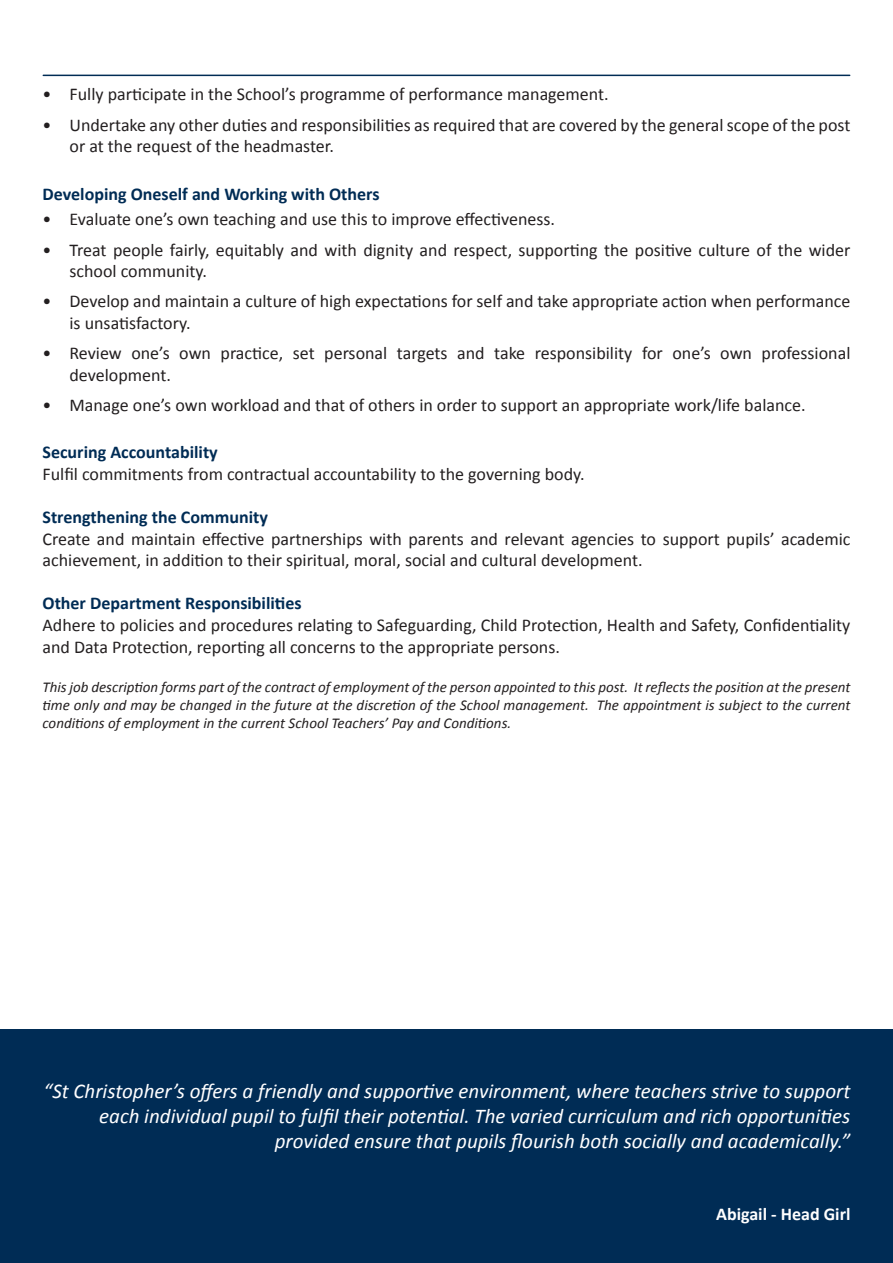
<style>
.page{position:relative;width:893px;height:1263px;background:#fff}
.page>*{position:absolute;margin:0;border:0;box-sizing:border-box;transform-origin:0 0}
.t1{font:italic 21px/25.2px "Calibri";color:#fff;text-align:right}
.t2{font:18px/21.6px "Calibri";color:#231f20}
.t3{font:700 18px "Calibri";color:#002c55}
.t4{font:700 18px "Calibri";color:#fff}
.t5{font:italic 15px/18px "Calibri";color:#231f20;text-align:justify}
</style>
<div class="page">
<hr style="left:43px;top:75px;width:807px;height:1px;background:#002c55">
<div style="left:0;top:1029px;width:893px;height:234px;background:#002c55"></div>
<p class="t2" style="left:43px;top:83px;width:568px">• Fully participate in the School’s programme of performance management.</p>
<p class="t2" style="left:70px;top:113px;width:782px;text-indent:-27px">• Undertake any other duties and responsibilities as required that are covered by the general scope of the post or at the request of the headmaster.</p>
<p class="t3" style="left:43px;top:181px;width:339px">Developing Oneself and Working with Others</p>
<p class="t2" style="left:43px;top:208px;width:514px">• Evaluate one’s own teaching and use this to improve effectiveness.</p>
<p class="t2" style="left:70px;top:238px;width:782px;text-indent:-27px">• Treat people fairly, equitably and with dignity and respect, supporting the positive culture of the wider school community.</p>
<p class="t2" style="left:70px;top:290px;width:782px;text-indent:-27px">• Develop and maintain a culture of high expectations for self and take appropriate action when performance is unsatisfactory.</p>
<p class="t2" style="left:70px;top:342px;width:782px;text-indent:-27px">• Review one’s own practice, set personal targets and take responsibility for one’s own professional development.</p>
<p class="t2" style="left:43px;top:393px;width:765px">• Manage one’s own workload and that of others in order to support an appropriate work/life balance.</p>
<p class="t3" style="left:43px;top:439px;width:177px">Securing Accountability</p>
<p class="t2" style="left:43px;top:462px;width:544px">Fulfil commitments from contractual accountability to the governing body.</p>
<p class="t3" style="left:43px;top:504px;width:227px">Strengthening the Community</p>
<p class="t2" style="left:43px;top:527px;width:809px">Create and maintain effective partnerships with parents and relevant agencies to support pupils’ academic achievement, in addition to their spiritual, moral, social and cultural development.</p>
<p class="t3" style="left:43px;top:591px;width:261px">Other Department Responsibilities</p>
<p class="t2" style="left:43px;top:614px;width:809px">Adhere to policies and procedures relating to Safeguarding, Child Protection, Health and Safety, Confidentiality and Data Protection, reporting all concerns to the appropriate persons.</p>
<p class="t5" style="left:43px;top:677px;width:809px">This job description forms part of the contract of employment of the person appointed to this post. It reflects the position at the present time only and may be changed in the future at the discretion of the School management. The appointment is subject to the current conditions of employment in the current School Teachers’ Pay and Conditions.</p>
<p class="t1" style="left:44px;top:1077px;width:808px">“St Christopher’s offers a friendly and supportive environment, where teachers strive to support each individual pupil to fulfil their potential. The varied curriculum and rich opportunities provided ensure that pupils flourish both socially and academically.”</p>
<p class="t4" style="left:716px;top:1202px;width:136px">Abigail - Head Girl</p>
</div>
